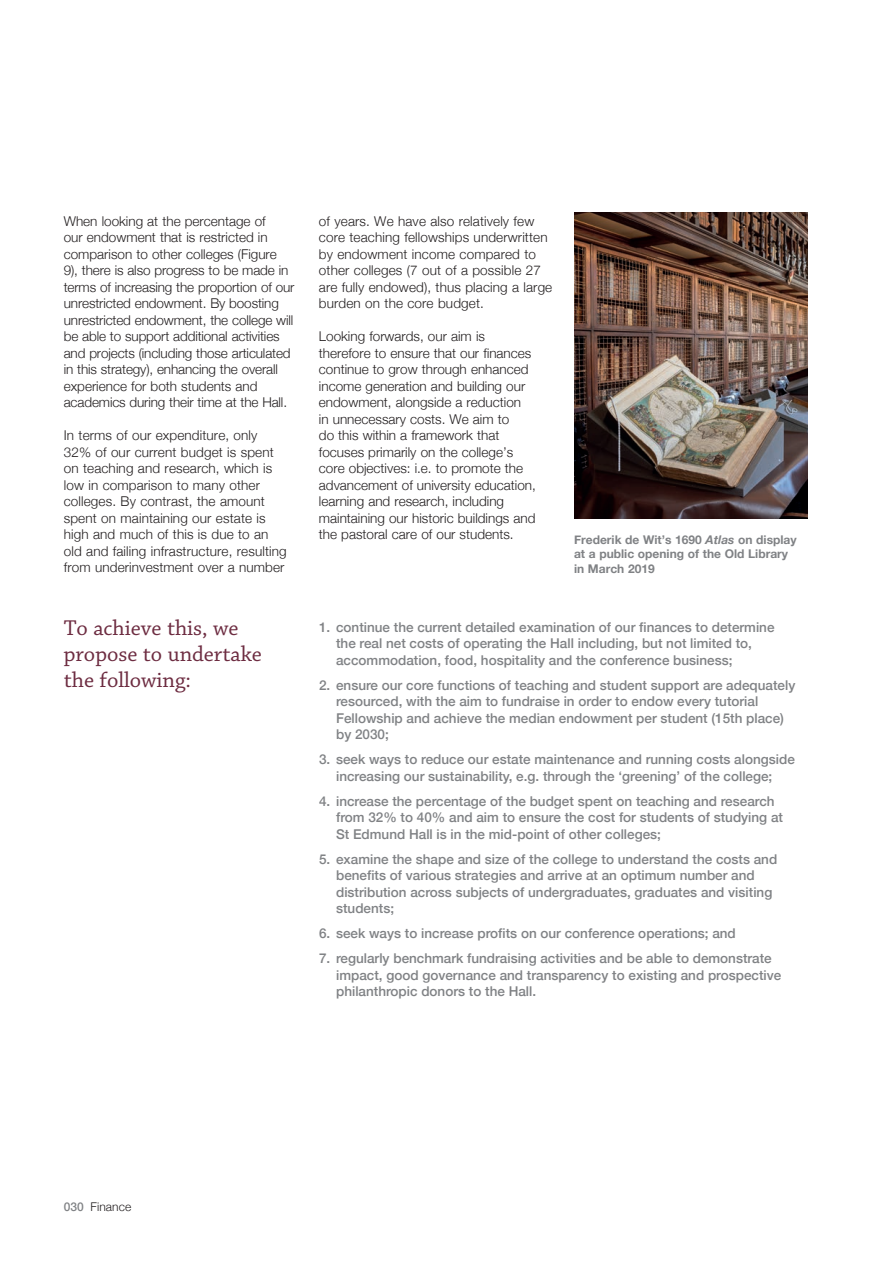
<style>
.page{position:relative;width:893px;height:1263px;background:#fff}
.page>*{position:absolute;margin:0;border:0;box-sizing:border-box;transform-origin:0 0}
.t1{font:22.5px/25.8px "Chaparral Pro";color:#6d2c41}
.t2{font:300 13.5px/16.5px "Helvetica Neue";color:#231f20}
.t3{font:500 13.5px/16.5px "Helvetica Neue";color:#808285}
.t4{font:700 12px/14.4px "Helvetica Neue";color:#808285}
.t5{font:300 12px "Helvetica Neue";letter-spacing:.01em;color:#231f20}
.s1{font-style:italic}
.s2{font-weight:500;color:#808285}
</style>
<div class="page">
<img style="left:574px;top:213px;width:234px;height:305px">
<p class="t2" style="left:64px;top:212px;width:232px">When looking at the percentage of<br>our endowment that is restricted in comparison to other colleges (Figure 9), there is also progress to be made in terms of increasing the proportion of our unrestricted endowment. By boosting unrestricted endowment, the college will be able to support additional activities and projects (including those articulated in this strategy), enhancing the overall experience for both students and academics during their time at the Hall.</p>
<p class="t2" style="left:64px;top:426px;width:224px">In terms of our expenditure, only 32% of our current budget is spent on teaching and research, which is low in comparison to many other colleges. By contrast, the amount spent on maintaining our estate is high and much of this is due to an old and failing infrastructure, resulting from underinvestment over a number</p>
<p class="t1" style="left:64px;top:616px;width:200px">To achieve this, we propose to undertake the following:</p>
<p class="t2" style="left:319px;top:212px;width:235px">of years. We have also relatively few core teaching fellowships underwritten by endowment income compared to other colleges (7 out of a possible 27 are fully endowed), thus placing a large burden on the core budget.</p>
<p class="t2" style="left:319px;top:327px;width:218px">Looking forwards, our aim is therefore to ensure that our finances continue to grow through enhanced income generation and building our endowment, alongside a reduction<br>in unnecessary costs. We aim to<br>do this within a framework that focuses primarily on the college’s core objectives: i.e. to promote the advancement of university education, learning and research, including maintaining our historic buildings and the pastoral care of our students.</p>
<p class="t4" style="left:574px;top:533px;width:224px">Frederik de Wit’s 1690 <span class="s1">Atlas</span> on display at a public opening of the Old Library in March 2019</p>
<p class="t3" style="left:336px;top:618px;width:440px;text-indent:-17px">1. continue the current detailed examination of our finances to determine the real net costs of operating the Hall including, but not limited to, accommodation, food, hospitality and the conference business;</p>
<p class="t3" style="left:336px;top:676px;width:461px;text-indent:-17px">2. ensure our core functions of teaching and student support are adequately resourced, with the aim to fundraise in order to endow every tutorial Fellowship and achieve the median endowment per student (15th place) by 2030;</p>
<p class="t3" style="left:319px;top:750px;width:477px;text-align:center">3. seek ways to reduce our estate maintenance and running costs alongside increasing our sustainability, e.g. through the ‘greening’ of the college;</p>
<p class="t3" style="left:336px;top:792px;width:448px;text-indent:-17px">4. increase the percentage of the budget spent on teaching and research from 32% to 40% and aim to ensure the cost for students of studying at<br>St Edmund Hall is in the mid-point of other colleges;</p>
<p class="t3" style="left:336px;top:850px;width:443px;text-indent:-17px">5. examine the shape and size of the college to understand the costs and benefits of various strategies and arrive at an optimum number and distribution across subjects of undergraduates, graduates and visiting students;</p>
<p class="t3" style="left:319px;top:924px;width:418px">6. seek ways to increase profits on our conference operations; and</p>
<p class="t3" style="left:336px;top:949px;width:447px;text-indent:-17px">7. regularly benchmark fundraising activities and be able to demonstrate impact, good governance and transparency to existing and prospective philanthropic donors to the Hall.</p>
<p class="t5" style="left:64px;top:1197px;width:69px"><span class="s2">030</span> Finance</p>
</div>
